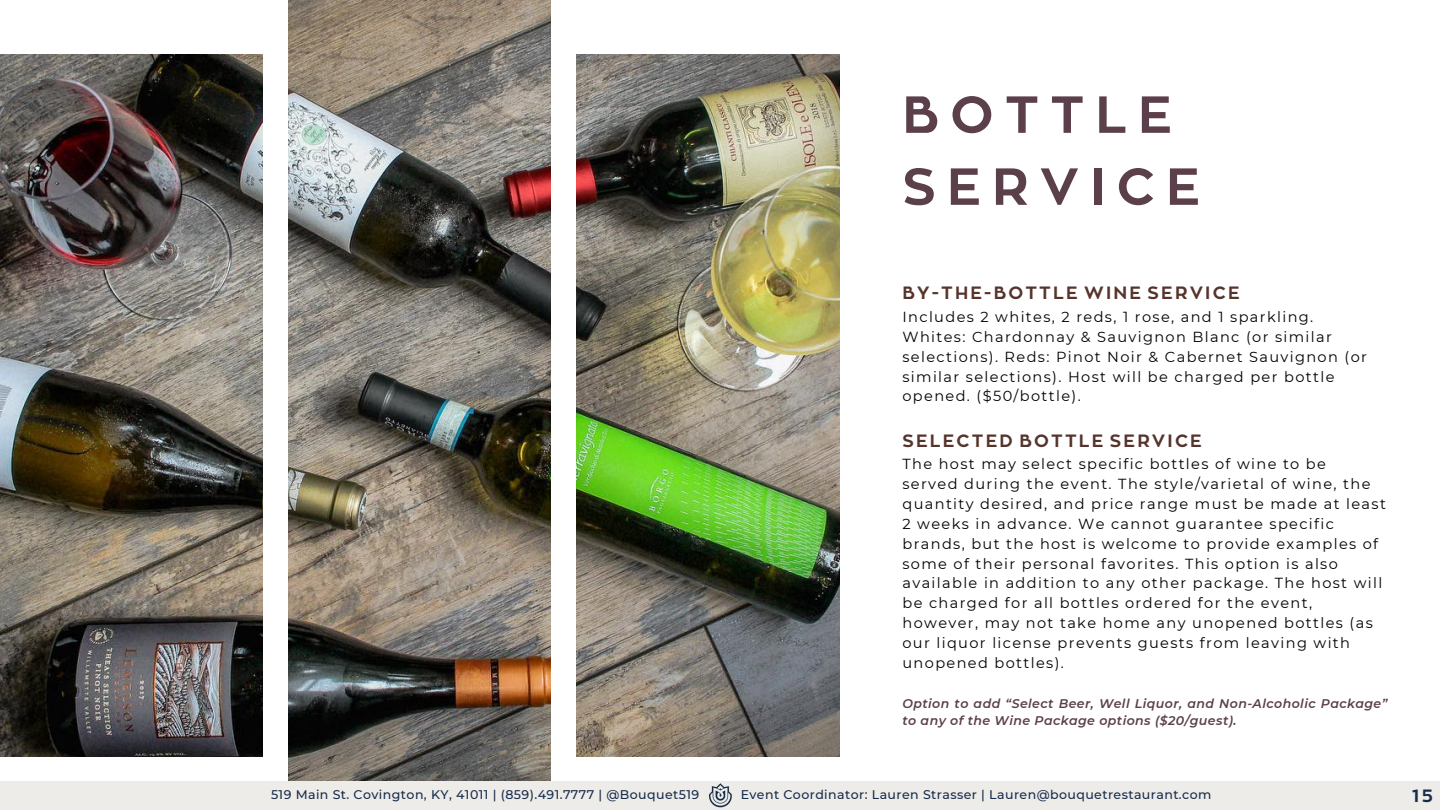
<style>
.page{position:relative;width:1440px;height:810px;background:#fff}
.page>*{position:absolute;margin:0;border:0;box-sizing:border-box;transform-origin:0 0}
.t1{font:51.7px/72px "RTL Corporative Bold";letter-spacing:.215em;color:#5b3f4a}
.t2{font:17.7px "RTL Corporative Bold";letter-spacing:.125em;color:#56342c}
.t3{font:17.7px "RTL Corporative Bold";color:#172c4a}
.t4{font:14.6px/19.9px "Montserrat";letter-spacing:.095em;color:#000}
.t5{font:500 12.6px "Montserrat";letter-spacing:.035em;color:#172c4a}
.t6{font:italic 600 12.6px/17.2px "Montserrat";letter-spacing:.035em;color:#5b3f4a}
</style>
<div class="page">
<img style="left:0;top:54px;width:262px;height:702px">
<img style="left:288px;top:0;width:263px;height:781px">
<img style="left:577px;top:54px;width:262px;height:702px">
<div style="left:0;top:781px;width:1440px;height:29px;background:#eeece9"></div>
<img style="left:709px;top:784px;width:23px;height:24px">
<p class="t1" style="left:902px;top:75px;width:299px">BOTTLE<br>SERVICE</p>
<p class="t2" style="left:902px;top:281px;width:339px">BY-THE-BOTTLE WINE SERVICE</p>
<h2 class="t4" style="left:902px;top:307px;width:412px">Includes 2 whites, 2 reds, 1 rose, and 1 sparkling.</h2>
<p class="t4" style="left:902px;top:327px;width:466px">Whites: Chardonnay &amp; Sauvignon Blanc (or similar selections). Reds: Pinot Noir &amp; Cabernet Sauvignon (or similar selections). Host will be charged per bottle opened. ($50/bottle).</p>
<p class="t2" style="left:902px;top:429px;width:301px">SELECTED BOTTLE SERVICE</p>
<p class="t4" style="left:902px;top:454px;width:485px">The host may select specific bottles of wine to be<br>served during the event. The style/varietal of wine, the quantity desired, and price range must be made at least 2 weeks in advance. We cannot guarantee specific brands, but the host is welcome to provide examples of some of their personal favorites. This option is also available in addition to any other package. The host will be charged for all bottles ordered for the event, however, may not take home any unopened bottles (as our liquor license prevents guests from leaving with unopened bottles).</p>
<p class="t6" style="left:902px;top:695px;width:487px">Option to add “Select Beer, Well Liquor, and Non-Alcoholic Package” to any of the Wine Package options ($20/guest).</p>
<h1 class="t5" style="left:271px;top:787px;width:430px">519 Main St. Covington, KY, 41011 | (859).491.7777 | @Bouquet519</h1>
<h2 class="t5" style="left:741px;top:787px;width:472px">Event Coordinator: Lauren Strasser | Lauren@bouquetrestaurant.com</h2>
<h3 class="t3" style="left:1412px;top:784px;width:22px">15</h3>
</div>
